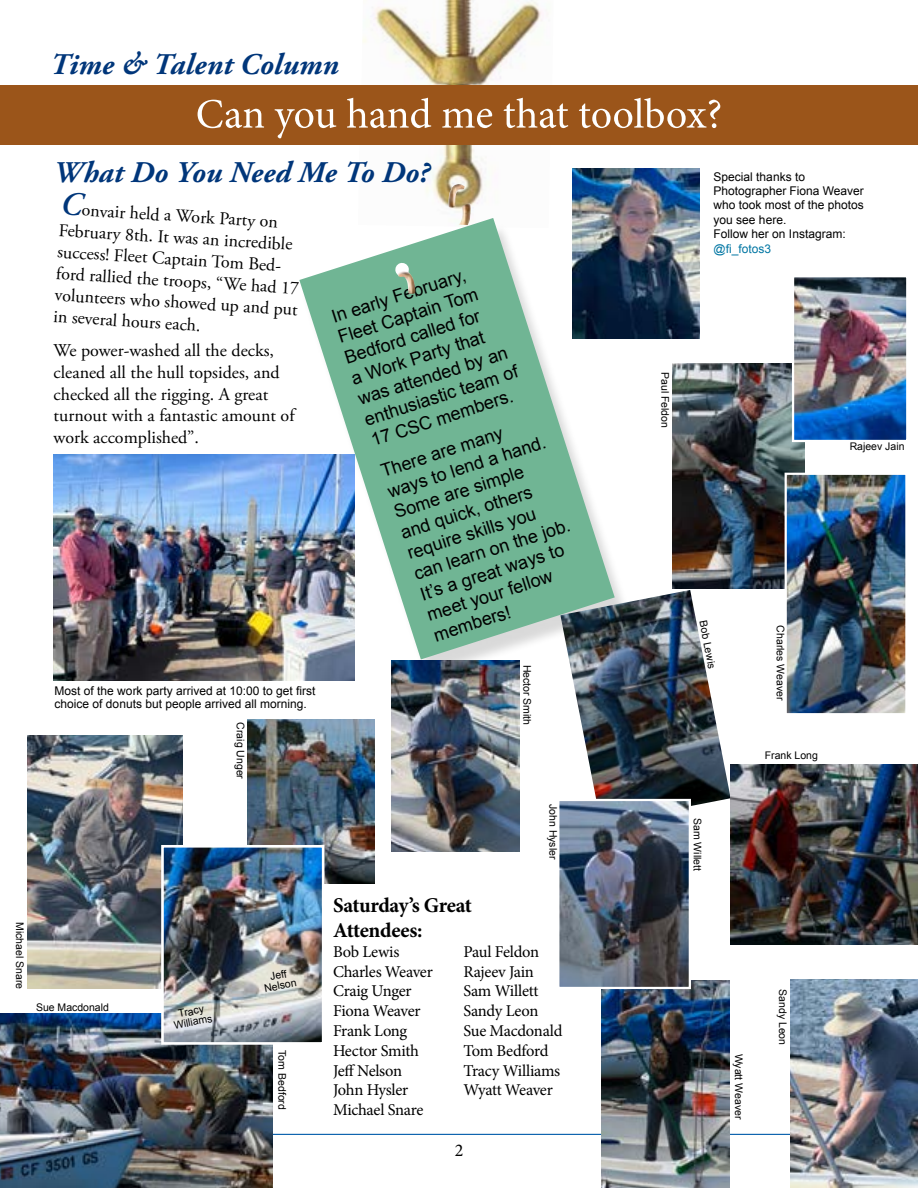
<style>
.page{position:relative;width:918px;height:1188px;background:#fff}
.page>*{position:absolute;margin:0;border:0;box-sizing:border-box;transform-origin:0 0}
.t1{font:42px "Minion Pro";letter-spacing:-.005em;color:#fff}
.t2{font:italic 700 30px "Adobe Garamond Pro";letter-spacing:.005em;color:#00367a}
.t3{font:700 21px/25.2px "Minion Pro";letter-spacing:-.025em;color:#000}
.t4{font:18px/21.6px "Adobe Garamond Pro";color:#000}
.t5{font:18px/21.6px "Arial";color:#000}
.t6{font:18px "Minion Pro";color:#000}
.t7{font:16.5px/19.8px "Minion Pro";letter-spacing:-.02em;color:#000}
.t8{font:12px/14.4px "Arial";color:#000}
.t9{font:12px "Arial";color:#0076a3}
.t10{font:10.5px/10.5px "Arial";color:#000;text-align:center}
.s1{font-weight:600;font-style:italic;font-size:33px;color:#00367a}
</style>
<div class="page">
<hr style="left:55px;top:1134px;width:810px;height:1px;background:#005baa">
<img style="left:672px;top:363px;width:133px;height:226px">
<img style="left:27px;top:736px;width:155px;height:252px">
<img style="left:247px;top:719px;width:128px;height:165px">
<img style="left:0;top:1013px;width:273px;height:175px">
<img style="left:362px;top:0;width:181px;height:85px">
<img style="left:426px;top:145px;width:57px;height:67px">
<img style="left:448px;top:184px;width:17px;height:24px">
<img style="left:459px;top:204px;width:12px;height:14px">
<div style="left:0;top:85px;width:918px;height:60px;background:#9b551a"></div>
<svg style="left:299px;top:218px;width:316px;height:441px;fill:#70b594"></svg>
<svg style="left:395px;top:262px;width:15px;height:15px"></svg>
<img style="left:398px;top:271px;width:17px;height:23px">
<img style="left:53px;top:454px;width:301px;height:226px">
<img style="left:572px;top:168px;width:128px;height:170px">
<img style="left:165px;top:849px;width:155px;height:192px">
<div style="left:161px;top:845px;width:163px;height:200px;border:3px solid #fff"></div>
<img style="left:392px;top:661px;width:127px;height:191px">
<img style="left:560px;top:590px;width:171px;height:233px">
<img style="left:602px;top:980px;width:127px;height:208px">
<img style="left:560px;top:802px;width:128px;height:184px">
<div style="left:557px;top:799px;width:134px;height:190px;border:2px solid #fff"></div>
<img style="left:788px;top:476px;width:117px;height:236px">
<div style="left:785px;top:473px;width:123px;height:242px;border:2px solid #fff"></div>
<img style="left:790px;top:980px;width:128px;height:207px">
<img style="left:795px;top:278px;width:110px;height:161px">
<div style="left:792px;top:275px;width:116px;height:167px;border:2px solid #fff"></div>
<img style="left:731px;top:764px;width:187px;height:181px">
<p class="t10" style="left:25px;top:922px;width:69px;rotate:90deg">Michael Snare</p>
<h2 class="t2" style="left:50px;top:47px;width:290px">Time &amp; Talent Column</h2>
<h1 class="t1" style="left:196px;top:86px;width:528px">Can you hand me that toolbox?</h1>
<h2 class="t2" style="left:53px;top:155px;width:378px">What Do You Need Me To Do?</h2>
<p class="t4" style="left:61px;top:197px;width:246px;rotate:4deg"><span class="s1">C</span>onvair held a Work Party on<br>February 8th. It was an incredible success! Fleet Captain Tom Bed&shy;ford rallied the troops, “We had 17 volunteers who showed up and put in several hours each.</p>
<p class="t4" style="left:54px;top:340px;width:242px">We power-washed all the decks, cleaned all the hull topsides, and checked all the rigging. A great turnout with a fantastic amount of work accomplished”.</p>
<p class="t8" style="left:55px;top:684px;width:262px;line-height:13.5px">Most of the work party arrived at 10:00 to get first choice of donuts but people arrived all morning.</p>
<p class="t10" style="left:246px;top:722px;width:58px;rotate:90deg">Craig Unger</p>
<p class="t10" style="left:36px;top:1002px;width:74px">Sue Macdonald</p>
<p class="t10" style="left:171px;top:1010px;width:41px;rotate:-11deg">Tracy<br>Williams</p>
<p class="t10" style="left:261px;top:973px;width:34px;rotate:-11deg">Jeff<br>Nelson</p>
<p class="t10" style="left:287px;top:1050px;width:61px;rotate:90deg">Tom Bedford</p>
<p class="t5" style="left:328px;top:307px;width:162px;rotate:-18deg">In early February,<br>Fleet Captain Tom<br>Bedford called for<br>a Work Party that was attended by an enthusiastic team of<br>17 CSC members.</p>
<p class="t5" style="left:378px;top:461px;width:167px;rotate:-18deg">There are many ways to lend a hand.<br>Some are simple and quick, others require skills you can learn on the job.<br>It’s a great ways to meet your fellow members!</p>
<p class="t10" style="left:532px;top:665px;width:62px;rotate:90deg">Hector Smith</p>
<p class="t10" style="left:558px;top:804px;width:57px;rotate:90deg">John Hysler</p>
<p class="t3" style="left:333px;top:892px;width:140px">Saturday’s Great<br>Attendees:</p>
<p class="t7" style="left:333px;top:942px;width:101px">Bob Lewis<br>Charles Weaver<br>Craig Unger<br>Fiona Weaver<br>Frank Long<br>Hector Smith<br>Jeff Nelson<br>John Hysler<br>Michael Snare</p>
<p class="t7" style="left:463px;top:942px;width:100px">Paul Feldon<br>Rajeev Jain<br>Sam Willett<br>Sandy Leon<br>Sue Macdonald<br>Tom Bedford<br>Tracy Williams<br>Wyatt Weaver</p>
<p class="t6" style="left:455px;top:1138px;width:10px">2</p>
<p class="t8" style="left:714px;top:169px;width:152px">Special thanks to<br>Photographer Fiona Weaver who took most of the photos you see here.<br>Follow her on Instagram:</p>
<p class="t9" style="left:714px;top:241px;width:59px">@fi_fotos3</p>
<p class="t10" style="left:670px;top:372px;width:58px;rotate:90deg">Paul Feldon</p>
<p class="t10" style="left:850px;top:441px;width:56px">Rajeev Jain</p>
<p class="t10" style="left:708px;top:620px;width:50px;rotate:79deg">Bob Lewis</p>
<p class="t10" style="left:703px;top:818px;width:55px;rotate:90deg">Sam Willett</p>
<p class="t10" style="left:786px;top:625px;width:77px;rotate:90deg">Charles Weaver</p>
<p class="t10" style="left:765px;top:750px;width:55px">Frank Long</p>
<p class="t10" style="left:744px;top:1054px;width:67px;rotate:90deg">Wyatt Weaver</p>
<p class="t10" style="left:788px;top:989px;width:58px;rotate:90deg">Sandy Leon</p>
</div>
